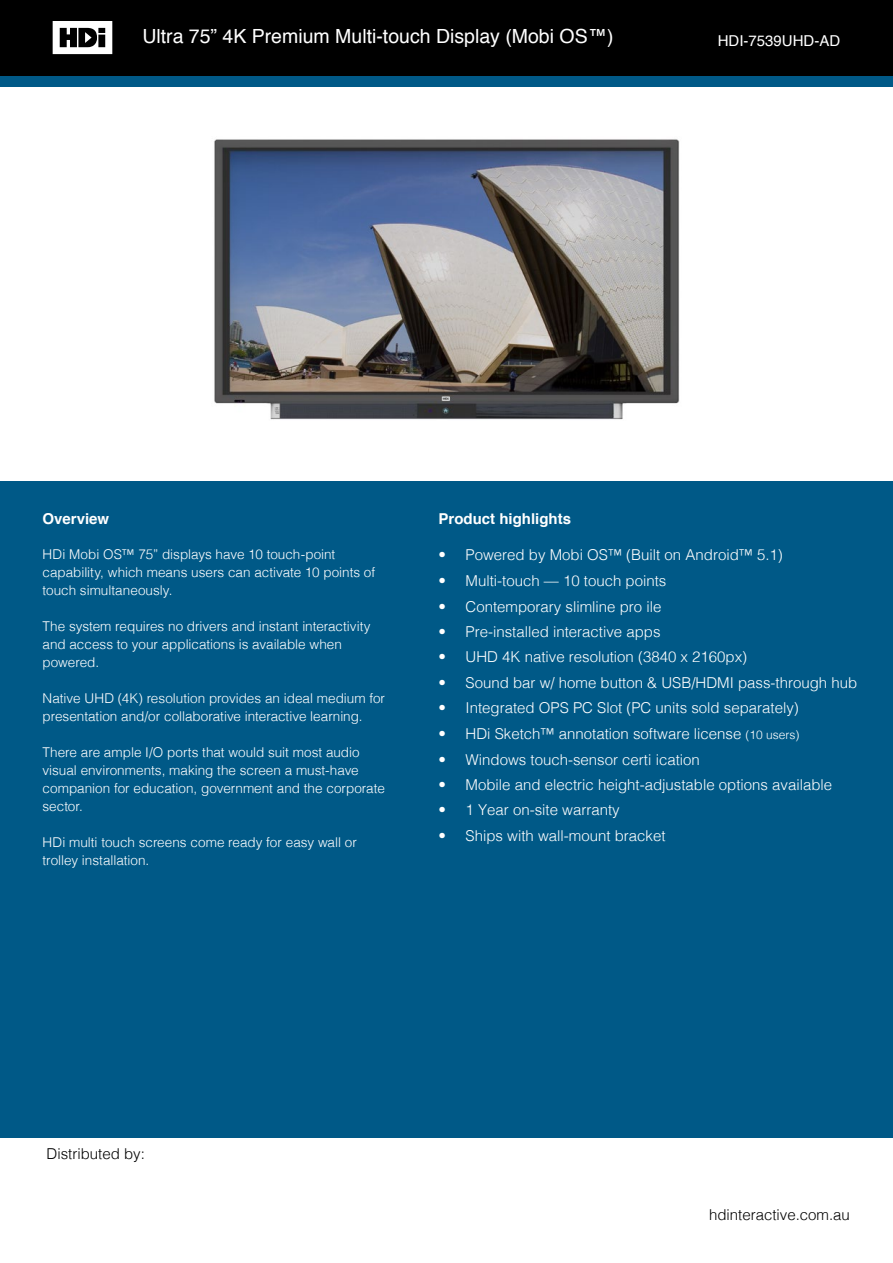
<style>
.page{position:relative;width:893px;height:1263px;background:#fff}
.page>*{position:absolute;margin:0;border:0;box-sizing:border-box;transform-origin:0 0}
.t1{font:19.5px "Helvetica";color:#fff}
.t2{font:300 15px "Helvetica";color:#fff}
.t3{font:300 15px "Helvetica";color:#000}
.t4{font:700 15px "Helvetica";color:#fff}
.t5{font:15px "Helvetica";color:#fff}
.t6{font:300 13.5px/18px "Helvetica";color:#fff}
.s1{font-size:12px}
</style>
<div class="page">
<div style="left:0;top:41px;width:893px;height:46px;background:#005987"></div>
<div style="left:0;top:0;width:893px;height:75px;background:#000"></div>
<svg style="left:53px;top:21px;width:59px;height:33px"></svg>
<div style="left:0;top:481px;width:893px;height:656px;background:#005987"></div>
<img style="left:214px;top:139px;width:466px;height:281px">
<h1 class="t1" style="left:142px;top:21px;width:473px">Ultra 75” 4K Premium Multi-touch Display (Mobi OS™)</h1>
<p class="t5" style="left:718px;top:29px;width:124px">HDI-7539UHD-AD</p>
<p class="t4" style="left:43px;top:506px;width:68px">Overview</p>
<p class="t4" style="left:438px;top:506px;width:134px">Product highlights</p>
<p class="t6" style="left:43px;top:544px;width:334px">HDi Mobi OS™ 75” displays have 10 touch-point capability, which means users can activate 10 points of touch simultaneously.</p>
<p class="t6" style="left:43px;top:616px;width:329px">The system requires no drivers and instant interactivity and access to your applications is available when powered.</p>
<p class="t6" style="left:43px;top:688px;width:344px">Native UHD (4K) resolution provides an ideal medium for presentation and/or collaborative interactive learning.</p>
<p class="t6" style="left:43px;top:742px;width:344px">There are ample I/O ports that would suit most audio visual environments, making the screen a must-have companion for education, government and the corporate sector.</p>
<p class="t6" style="left:43px;top:832px;width:316px">HDi multi touch screens come ready for easy wall or trolley installation.</p>
<p class="t2" style="left:438px;top:542px;width:346px">• Powered by Mobi OS™ (Built on Android™ 5.1)</p>
<p class="t2" style="left:438px;top:567px;width:229px">• Multi-touch — 10 touch points</p>
<p class="t2" style="left:438px;top:593px;width:225px">• Contemporary slimline pro ile</p>
<p class="t2" style="left:438px;top:618px;width:224px">• Pre-installed interactive apps</p>
<p class="t2" style="left:438px;top:644px;width:310px">• UHD 4K native resolution (3840 x 2160px)</p>
<p class="t2" style="left:438px;top:669px;width:420px">• Sound bar w/ home button &amp; USB/HDMI pass-through hub</p>
<p class="t2" style="left:438px;top:695px;width:362px">• Integrated OPS PC Slot (PC units sold separately)</p>
<p class="t2" style="left:438px;top:720px;width:363px">• HDi Sketch™ annotation software license <span class="s1">(10 users)</span></p>
<p class="t2" style="left:438px;top:746px;width:263px">• Windows touch-sensor certi ication</p>
<p class="t2" style="left:438px;top:771px;width:395px">• Mobile and electric height-adjustable options available</p>
<p class="t2" style="left:438px;top:797px;width:183px">• 1 Year on-site warranty</p>
<p class="t2" style="left:438px;top:822px;width:229px">• Ships with wall-mount bracket</p>
<p class="t3" style="left:47px;top:1141px;width:100px">Distributed by:</p>
<p class="t3" style="left:709px;top:1202px;width:142px">hdinteractive.com.au</p>
</div>
